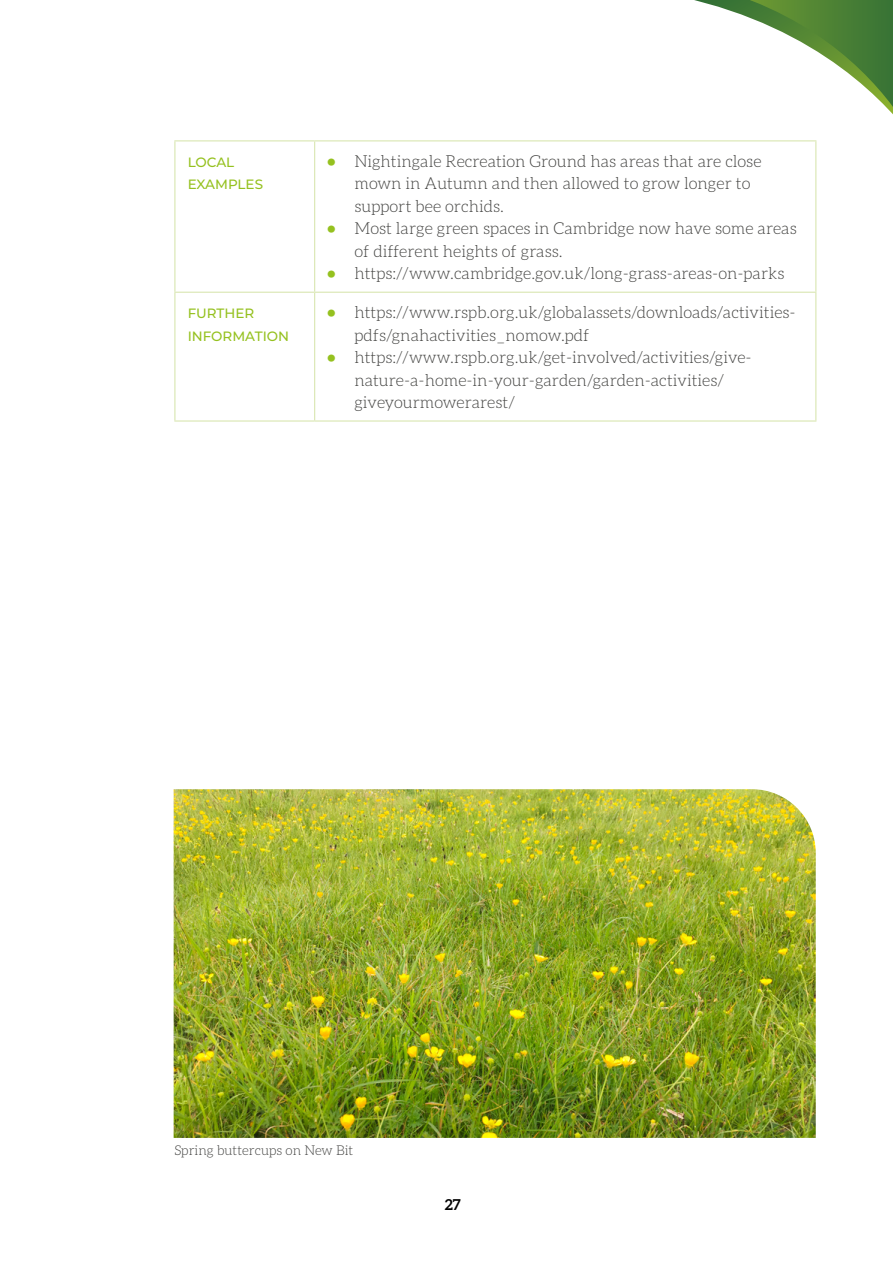
<style>
.page{position:relative;width:893px;height:1263px;background:#fff}
.page>*{position:absolute;margin:0;border:0;box-sizing:border-box;transform-origin:0 0}
.t1{font:300 16.5px/22.5px "Aleo";color:#41413f}
.t2{font:700 15px "Aleo";color:#000}
.t3{font:500 13.5px/22.5px "Montserrat";color:#95c11f}
.t4{font:300 13.5px "Aleo";color:#41413f}
.s1{font-weight:700;color:#95c11f}
</style>
<div class="page">
<svg style="left:694px;top:0;width:199px;height:115px"></svg>
<hr style="left:174px;top:140px;width:141px;height:1px;background:#d9e6b1">
<hr style="left:174px;top:141px;width:1px;height:151px;background:#d9e6b1">
<hr style="left:315px;top:140px;width:501px;height:1px;background:#d9e6b1">
<hr style="left:314px;top:141px;width:1px;height:151px;background:#d9e6b1">
<hr style="left:815px;top:141px;width:1px;height:151px;background:#d9e6b1">
<hr style="left:174px;top:292px;width:141px;height:1px;background:#d9e6b1">
<hr style="left:174px;top:293px;width:1px;height:127px;background:#d9e6b1">
<hr style="left:315px;top:292px;width:501px;height:1px;background:#d9e6b1">
<hr style="left:314px;top:293px;width:1px;height:127px;background:#d9e6b1">
<hr style="left:815px;top:293px;width:1px;height:127px;background:#d9e6b1">
<hr style="left:174px;top:420px;width:141px;height:2px;background:#d9e6b1">
<hr style="left:315px;top:420px;width:501px;height:2px;background:#d9e6b1">
<img style="left:174px;top:789px;width:642px;height:349px">
<p class="t3" style="left:188px;top:150px;width:77px">LOCAL<br>EXAMPLES</p>
<p class="t1" style="left:354px;top:150px;width:409px;text-indent:-27px"><span class="s1">•</span> Nightingale Recreation Ground has areas that are close mown in Autumn and then allowed to grow longer to support bee orchids.</p>
<p class="t1" style="left:354px;top:217px;width:444px;text-indent:-27px"><span class="s1">•</span> Most large green spaces in Cambridge now have some areas of different heights of grass.</p>
<p class="t1" style="left:327px;top:262px;width:459px"><span class="s1">•</span> https://www.cambridge.gov.uk/long-grass-areas-on-parks</p>
<p class="t3" style="left:188px;top:301px;width:103px">FURTHER<br>INFORMATION</p>
<p class="t1" style="left:354px;top:301px;width:443px;text-indent:-27px"><span class="s1">•</span> https://www.rspb.org.uk/globalassets/downloads/activities&shy;pdfs/gnahactivities_nomow.pdf</p>
<p class="t1" style="left:354px;top:346px;width:399px;text-indent:-27px"><span class="s1">•</span> https://www.rspb.org.uk/get-involved/activities/give&shy;nature-a-home-in-your-garden/garden-activities/ giveyourmowerarest/</p>
<p class="t4" style="left:174px;top:1143px;width:180px">Spring buttercups on New Bit</p>
<p class="t2" style="left:445px;top:1195px;width:18px">27</p>
</div>
